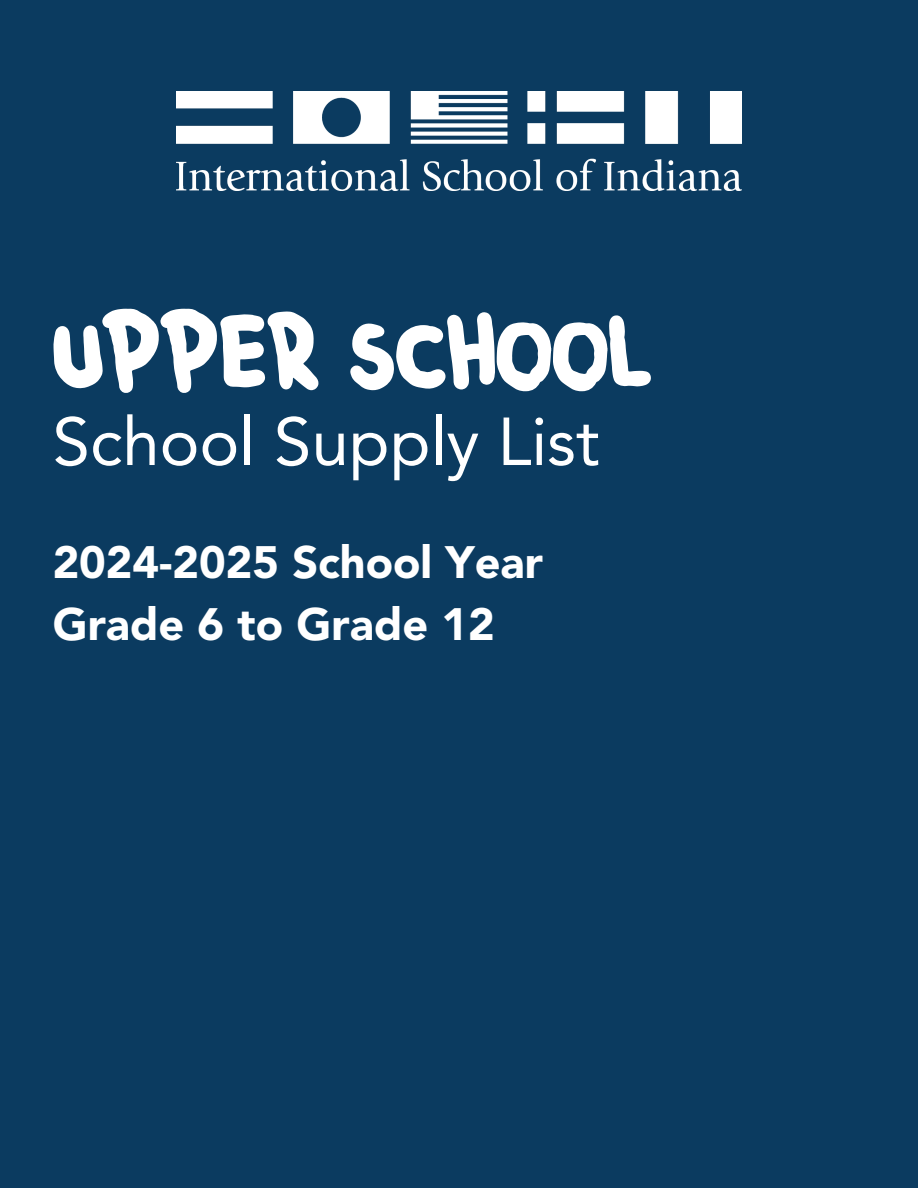
<style>
.page{position:relative;width:918px;height:1188px;background:#0b3b60}
.page>*{position:absolute;margin:0;border:0;box-sizing:border-box;transform-origin:0 0}
.t1{font:105px "Chendolle";color:#fff}
.t2{font:67.05px "Avenir";color:#fff}
.t3{font:900 45px "Avenir";color:#fff}
</style>
<div class="page">
<img style="left:177px;top:92px;width:564px;height:99px">
<p class="t1" style="left:53px;top:298px;width:601px">UPPER SCHOOL</p>
<p class="t2" style="left:53px;top:403px;width:548px">School Supply List</p>
<h1 class="t3" style="left:53px;top:535px;width:492px">2024-2025 School Year</h1>
<h2 class="t3" style="left:53px;top:597px;width:444px">Grade 6 to Grade 12</h2>
</div>
